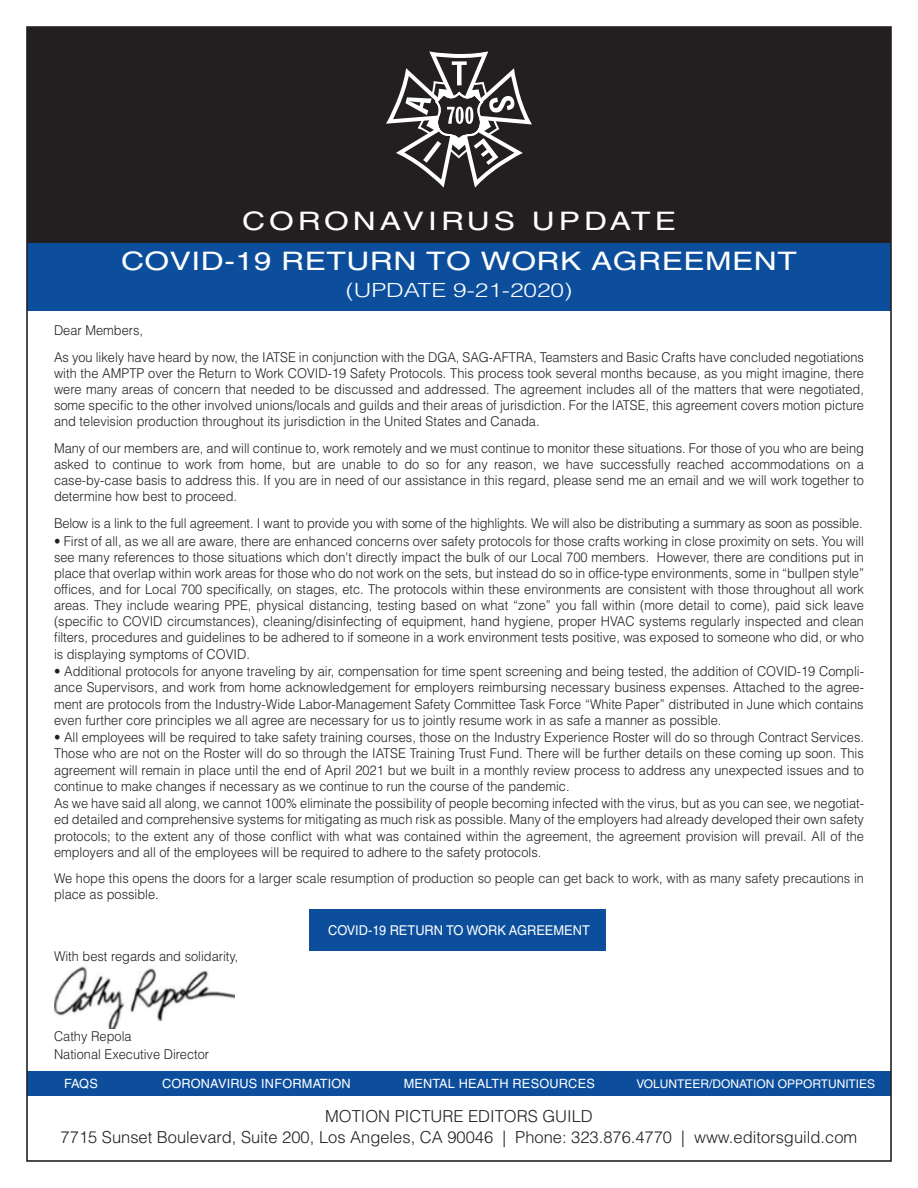
<style>
.page{position:relative;width:918px;height:1188px;background:#fff}
.page>*{position:absolute;margin:0;border:0;box-sizing:border-box;transform-origin:0 0}
.t1{font:25.5px "Helvetica LT Std";letter-spacing:.015em;color:#fff;scale:1.25 1}
.t2{font:25.5px "Helvetica LT Std";letter-spacing:.125em;color:#fff;scale:1.25 1}
.t3{font:300 19.5px "Helvetica LT Std";color:#fff;scale:1.25 1}
.t4{font:300 16.5px/21px "Helvetica LT Std";color:#231f20;text-align:center}
.t5{font:300 13.5px/16px "Helvetica LT Std";color:#231f20;text-align:justify;scale:.95 1}
.t6{font:13.5px "Helvetica LT Std";color:#fff;scale:.95 1}
.t7{font:12.75px "Helvetica LT Std";letter-spacing:.015em;color:#fff}
.t8{font:12px "Helvetica LT Std";color:#fff}
</style>
<div class="page">
<div style="left:309px;top:909px;width:296px;height:42px;background:#0c4e9c"></div>
<div style="left:27px;top:27px;width:864px;height:228px;background:#231f20"></div>
<div style="left:621px;top:1071px;width:270px;height:25px;background:#0c4e9c"></div>
<div style="left:378px;top:1071px;width:243px;height:25px;background:#0c4e9c"></div>
<div style="left:135px;top:1071px;width:243px;height:25px;background:#0c4e9c"></div>
<div style="left:27px;top:1071px;width:108px;height:25px;background:#0c4e9c"></div>
<div style="left:27px;top:243px;width:864px;height:67px;background:#0c4e9c"></div>
<img style="left:55px;top:965px;width:180px;height:64px">
<svg style="left:386px;top:51px;width:146px;height:137px"></svg>
<h1 class="t2" style="left:242px;top:206px;width:349px">CORONAVIRUS UPDATE</h1>
<h1 class="t1" style="left:121px;top:246px;width:542px">COVID-19 RETURN TO WORK AGREEMENT</h1>
<h2 class="t3" style="left:346px;top:278px;width:183px">(UPDATE 9-21-2020)</h2>
<p class="t5" style="left:54px;top:317px;width:854px;line-height:26.7px">Dear Members,<br>As you likely have heard by now, the IATSE in conjunction with the DGA, SAG-AFTRA, Teamsters and Basic Crafts have concluded negotiations</p>
<p class="t5" style="left:54px;top:365px;width:854px">with the AMPTP over the Return to Work COVID-19 Safety Protocols. This process took several months because, as you might imagine, there were many areas of concern that needed to be discussed and addressed. The agreement includes all of the matters that were negotiated, some specific to the other involved unions/locals and guilds and their areas of jurisdiction. For the IATSE, this agreement covers motion picture and television production throughout its jurisdiction in the United States and Canada.</p>
<p class="t5" style="left:54px;top:440px;width:854px">Many of our members are, and will continue to, work remotely and we must continue to monitor these situations. For those of you who are being asked to continue to work from home, but are unable to do so for any reason, we have successfully reached accommodations on a case-by-case basis to address this. If you are in need of our assistance in this regard, please send me an email and we will work together to determine how best to proceed.</p>
<p class="t5" style="left:54px;top:515px;width:853px">Below is a link to the full agreement. I want to provide you with some of the highlights. We will also be distributing a summary as soon as possible.</p>
<p class="t5" style="left:54px;top:533px;width:854px">• First of all, as we all are aware, there are enhanced concerns over safety protocols for those crafts working in close proximity on sets. You will see many references to those situations which don't directly impact the bulk of our Local 700 members. However, there are conditions put in place that overlap within work areas for those who do not work on the sets, but instead do so in office-type environments, some in “bullpen style” offices, and for Local 700 specifically, on stages, etc. The protocols within these environments are consistent with those throughout all work areas. They include wearing PPE, physical distancing, testing based on what “zone” you fall within (more detail to come), paid sick leave (specific to COVID circumstances), cleaning/disinfecting of equipment, hand hygiene, proper HVAC systems regularly inspected and clean filters, procedures and guidelines to be adhered to if someone in a work environment tests positive, was exposed to someone who did, or who is displaying symptoms of COVID.</p>
<p class="t5" style="left:54px;top:663px;width:854px">• Additional protocols for anyone traveling by air, compensation for time spent screening and being tested, the addition of COVID-19 Compli&shy;ance Supervisors, and work from home acknowledgement for employers reimbursing necessary business expenses. Attached to the agree&shy;ment are protocols from the Industry-Wide Labor-Management Safety Committee Task Force “White Paper” distributed in June which contains even further core principles we all agree are necessary for us to jointly resume work in as safe a manner as possible.</p>
<p class="t5" style="left:54px;top:729px;width:854px">• All employees will be required to take safety training courses, those on the Industry Experience Roster will do so through Contract Services.<br>Those who are not on the Roster will do so through the IATSE Training Trust Fund. There will be further details on these coming up soon. This agreement will remain in place until the end of April 2021 but we built in a monthly review process to address any unexpected issues and to continue to make changes if necessary as we continue to run the course of the pandemic.</p>
<p class="t5" style="left:54px;top:795px;width:854px">As we have said all along, we cannot 100% eliminate the possibility of people becoming infected with the virus, but as you can see, we negotiat&shy;ed detailed and comprehensive systems for mitigating as much risk as possible. Many of the employers had already developed their own safety protocols; to the extent any of those conflict with what was contained within the agreement, the agreement provision will prevail. All of the employers and all of the employees will be required to adhere to the safety protocols.</p>
<p class="t5" style="left:54px;top:870px;width:854px">We hope this opens the doors for a larger scale resumption of production so people can get back to work, with as many safety precautions in place as possible.</p>
<p class="t6" style="left:328px;top:922px;width:277px">COVID-19 RETURN TO WORK AGREEMENT</p>
<p class="t5" style="left:54px;top:949px;width:196px">With best regards and solidarity,</p>
<p class="t5" style="left:54px;top:1027px;width:165px;line-height:17.7px">Cathy Repola<br>National Executive Director</p>
<p class="t7" style="left:64px;top:1076px;width:35px">FAQS</p>
<p class="t7" style="left:162px;top:1076px;width:190px">CORONAVIRUS INFORMATION</p>
<p class="t7" style="left:404px;top:1076px;width:193px">MENTAL HEALTH RESOURCES</p>
<p class="t8" style="left:636px;top:1077px;width:240px">VOLUNTEER/DONATION OPPORTUNITIES</p>
<p class="t4" style="left:61px;top:1105px;width:798px">MOTION PICTURE EDITORS GUILD<br>7715 Sunset Boulevard, Suite 200, Los Angeles, CA 90046 | Phone: 323.876.4770 | www.editorsguild.com</p>
</div>
